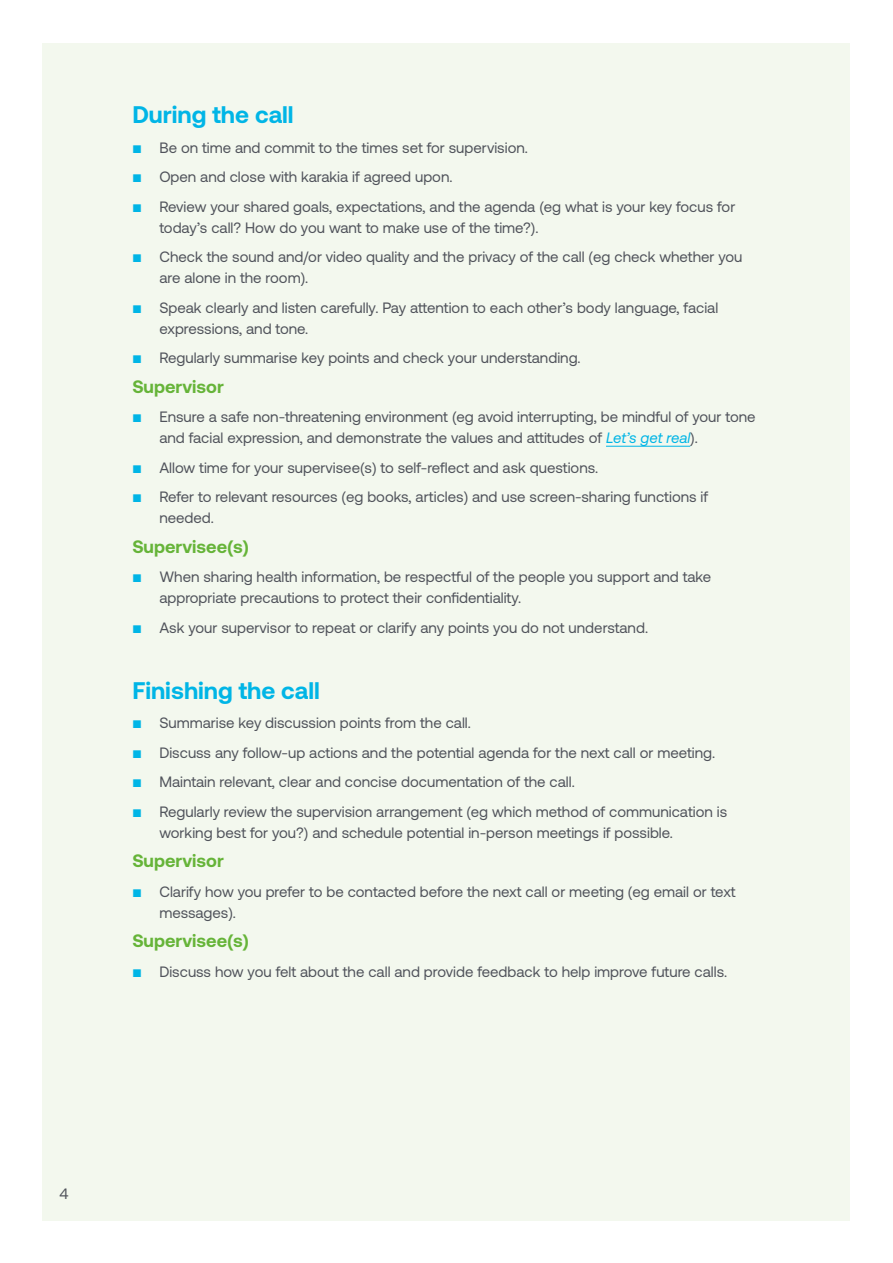
<style>
.page{position:relative;width:893px;height:1263px;background:#fff}
.page>*{position:absolute;margin:0;border:0;box-sizing:border-box;transform-origin:0 0}
.t1{font:700 24px "Aeonik";color:#00b5e6}
.t2{font:700 18px "Aeonik";color:#66b439}
.t3{font:15px/29.5px "Aeonik";color:#50535b}
.s1{color:#00b5e6}
.s2{font-style:italic;color:#00b5e6}
</style>
<div class="page">
<div style="left:43px;top:43px;width:807px;height:1177px;background:#f3f8ee"></div>
<hr style="left:606px;top:446px;width:84px;height:1px;background:#00b5e6">
<h1 class="t1" style="left:132px;top:101px;width:163px">During the call</h1>
<p class="t3" style="left:132px;top:133px;width:604px"><span class="s1">◾</span> Be on time and commit to the times set for supervision.<br><span class="s1">◾</span> Open and close with karakia if agreed upon.<br><span class="s1">◾</span> Review your shared goals, expectations, and the agenda (eg what is your key focus for</p>
<p class="t3" style="left:132px;top:213px;width:612px;text-indent:27px">today’s call? How do you want to make use of the time?).<br><span class="s1">◾</span> Check the sound and/or video quality and the privacy of the call (eg check whether you</p>
<p class="t3" style="left:132px;top:263px;width:587px;text-indent:27px">are alone in the room).<br><span class="s1">◾</span> Speak clearly and listen carefully. Pay attention to each other’s body language, facial</p>
<p class="t3" style="left:132px;top:314px;width:450px;text-indent:27px">expressions, and tone.<br><span class="s1">◾</span> Regularly summarise key points and check your understanding.</p>
<p class="t2" style="left:132px;top:376px;width:93px">Supervisor</p>
<p class="t3" style="left:159px;top:406px;width:598px;line-height:21px;text-indent:-27px"><span class="s1">◾</span> Ensure a safe non-threatening environment (eg avoid interrupting, be mindful of your tone and facial expression, and demonstrate the values and attitudes of <span class="s2">Let’s get real</span>).</p>
<p class="t3" style="left:132px;top:453px;width:577px"><span class="s1">◾</span> Allow time for your supervisee(s) to self-reflect and ask questions.<br><span class="s1">◾</span> Refer to relevant resources (eg books, articles) and use screen-sharing functions if</p>
<p class="t3" style="left:159px;top:503px;width:56px">needed.</p>
<p class="t2" style="left:132px;top:536px;width:118px">Supervisee(s)</p>
<p class="t3" style="left:159px;top:566px;width:553px;line-height:21px;text-indent:-27px"><span class="s1">◾</span> When sharing health information, be respectful of the people you support and take appropriate precautions to protect their confidentiality.</p>
<p class="t3" style="left:132px;top:613px;width:517px"><span class="s1">◾</span> Ask your supervisor to repeat or clarify any points you do not understand.</p>
<h1 class="t1" style="left:132px;top:677px;width:189px">Finishing the call</h1>
<p class="t3" style="left:132px;top:708px;width:596px"><span class="s1">◾</span> Summarise key discussion points from the call.<br><span class="s1">◾</span> Discuss any follow-up actions and the potential agenda for the next call or meeting. <span class="s1">◾</span> Maintain relevant, clear and concise documentation of the call.<br><span class="s1">◾</span> Regularly review the supervision arrangement (eg which method of communication is</p>
<p class="t3" style="left:159px;top:818px;width:515px">working best for you?) and schedule potential in-person meetings if possible.</p>
<p class="t2" style="left:132px;top:851px;width:93px">Supervisor</p>
<p class="t3" style="left:159px;top:881px;width:578px;line-height:21px;text-indent:-27px"><span class="s1">◾</span> Clarify how you prefer to be contacted before the next call or meeting (eg email or text messages).</p>
<p class="t2" style="left:132px;top:931px;width:118px">Supervisee(s)</p>
<p class="t3" style="left:132px;top:957px;width:596px"><span class="s1">◾</span> Discuss how you felt about the call and provide feedback to help improve future calls.</p>
<p class="t3" style="left:60px;top:1178px;width:11px">4</p>
</div>
